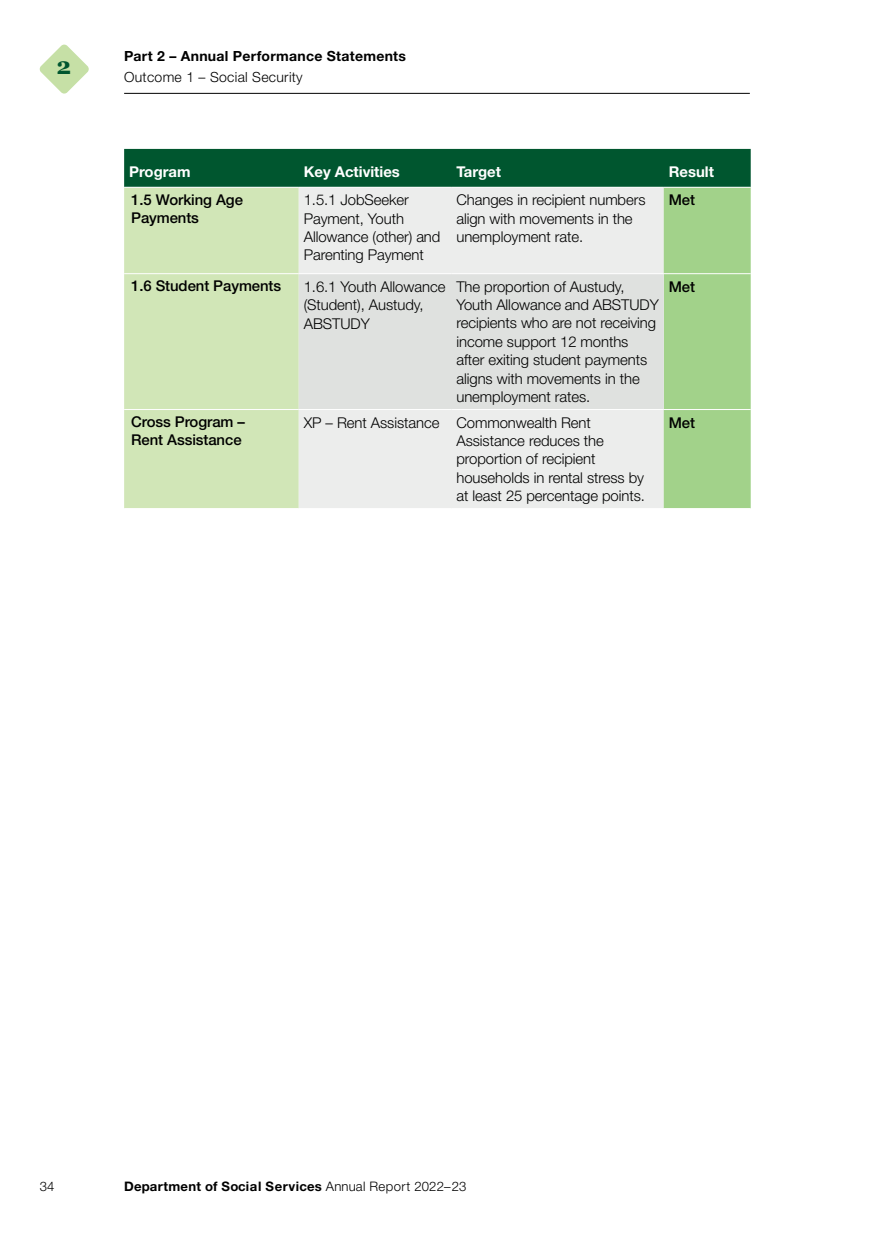
<style>
.page{position:relative;width:874px;height:1241px;background:#fff}
.page>*{position:absolute;margin:0;border:0;box-sizing:border-box;transform-origin:0 0}
.t1{font:700 23.45px "Georgia";color:#00562f}
.Table_body_text{font:300 14.88px/18.4px "Helvetica Neue LT Std";letter-spacing:-.005em;color:#000}
.Table_body__bold{font:500 14.88px/18.4px "Helvetica Neue LT Std";letter-spacing:-.005em;color:#000}
.Table_header_row{font:700 14.88px "Helvetica Neue LT Std";color:#fff}
.t2{font:700 14px "Helvetica Neue LT Std";letter-spacing:.02em;color:#000}
.t3{font:300 14px "Helvetica Neue LT Std";letter-spacing:.02em;color:#000}
.t4{font:700 13.12px "Helvetica Neue LT Std";letter-spacing:.02em;color:#000}
.t5{font:300 13.12px "Helvetica Neue LT Std";color:#000}
.s1{font-weight:300}
</style>
<div class="page">
<hr style="left:124px;top:93px;width:625px;height:1px;background:#000">
<svg style="left:39px;top:44px;width:50px;height:50px"></svg>
<svg style="left:124px;top:149px;width:626px;height:359px;background:#b7d1b1"></svg>
<div style="left:298px;top:274px;width:365px;height:135px;background:#dfe1df"></div>
<hr style="left:298px;top:187px;width:153px;height:1px;background:#fff">
<hr style="left:451px;top:187px;width:212px;height:1px;background:#fff">
<hr style="left:663px;top:187px;width:87px;height:1px;background:#fff">
<hr style="left:298px;top:273px;width:153px;height:1px;background:#fff">
<hr style="left:451px;top:273px;width:212px;height:1px;background:#fff">
<hr style="left:663px;top:273px;width:87px;height:1px;background:#fff">
<hr style="left:298px;top:409px;width:153px;height:1px;background:#fff">
<hr style="left:451px;top:409px;width:212px;height:1px;background:#fff">
<hr style="left:663px;top:409px;width:87px;height:1px;background:#fff">
<hr style="left:124px;top:187px;width:174px;height:1px;background:#fff">
<hr style="left:124px;top:273px;width:174px;height:1px;background:#fff">
<hr style="left:124px;top:409px;width:174px;height:1px;background:#fff">
<h1 class="t1" style="left:56px;top:48px;width:16px">2</h1>
<p class="t2" style="left:124px;top:48px;width:283px">Part 2 – Annual Performance Statements</p>
<p class="t3" style="left:124px;top:69px;width:180px">Outcome 1 – Social Security</p>
<p class="Table_header_row" style="left:129px;top:163px;width:63px">Program</p>
<p class="Table_header_row" style="left:303px;top:163px;width:98px">Key Activities</p>
<p class="Table_header_row" style="left:456px;top:163px;width:46px">Target</p>
<p class="Table_header_row" style="left:668px;top:163px;width:47px">Result</p>
<p class="Table_body__bold" style="left:131px;top:190px;width:113px">1.5 Working Age<br>Payments</p>
<p class="Table_body_text" style="left:303px;top:190px;width:138px">1.5.1 JobSeeker<br>Payment, Youth<br>Allowance (other) and<br>Parenting Payment</p>
<p class="Table_body_text" style="left:456px;top:190px;width:190px">Changes in recipient numbers align with movements in the unemployment rate.</p>
<p class="Table_body__bold" style="left:668px;top:191px;width:28px">Met</p>
<p class="Table_body__bold" style="left:131px;top:276px;width:151px">1.6 Student Payments</p>
<p class="Table_body_text" style="left:303px;top:277px;width:143px">1.6.1 Youth Allowance (Student), Austudy,<br>ABSTUDY</p>
<p class="Table_body_text" style="left:456px;top:277px;width:204px">The proportion of Austudy,<br>Youth Allowance and ABSTUDY recipients who are not receiving income support 12 months after exiting student payments aligns with movements in the unemployment rates.</p>
<p class="Table_body__bold" style="left:668px;top:277px;width:28px">Met</p>
<p class="Table_body__bold" style="left:131px;top:412px;width:115px">Cross Program –<br>Rent Assistance</p>
<p class="Table_body_text" style="left:303px;top:412px;width:137px">XP – Rent Assistance</p>
<p class="Table_body_text" style="left:456px;top:412px;width:190px">Commonwealth Rent<br>Assistance reduces the proportion of recipient households in rental stress by at least 25 percentage points.</p>
<p class="Table_body__bold" style="left:668px;top:413px;width:28px">Met</p>
<p class="t5" style="left:40px;top:1178px;width:16px">34</p>
<p class="t4" style="left:124px;top:1178px;width:343px">Department of Social Services <span class="s1">Annual Report 2022–23</span></p>
</div>
